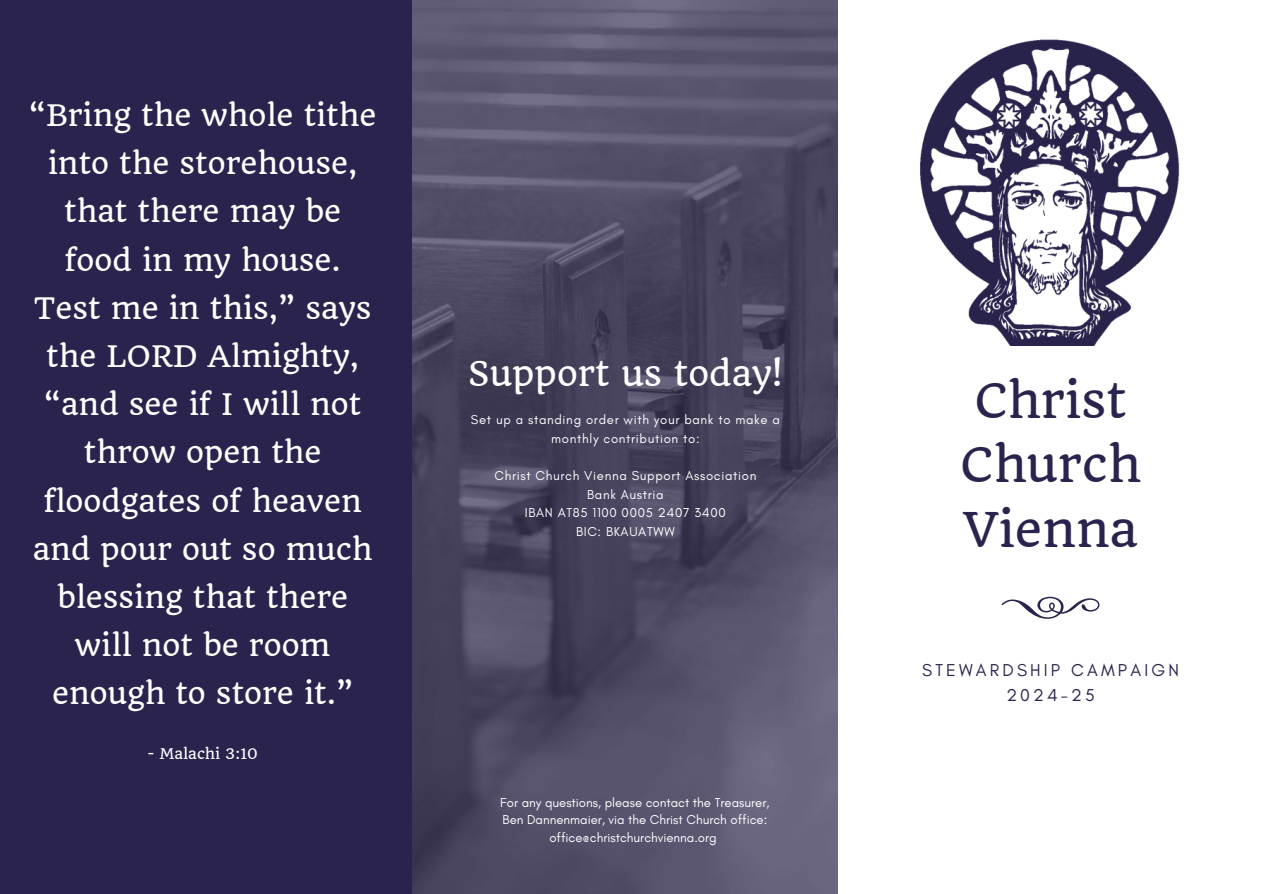
<style>
.page{position:relative;width:1263px;height:894px;background:#fff}
.page>*{position:absolute;margin:0;border:0;box-sizing:border-box;transform-origin:0 0}
.t1{font:46.65px/64.5px "Quando";color:#2a234d;text-align:center}
.t2{font:33.6px "Quando";color:#fff}
.t3{font:28.95px/48.2px "Quando";color:#fff;text-align:center}
.t4{font:17.55px/25.2px "Glacial Indifference";letter-spacing:.18em;color:#2a234d;text-align:center}
.t5{font:14.4px "Quando";color:#fff}
.t6{font:13.2px/18.6px "Glacial Indifference";letter-spacing:.05em;color:#fff;text-align:center}
.t7{font:13.2px/17.5px "Glacial Indifference";color:#fff;text-align:center}
</style>
<div class="page">
<div style="left:0;top:0;width:1263px;height:893px;background:#2a234d"></div>
<img style="left:413px;top:0;width:425px;height:893px">
<div style="left:838px;top:0;width:425px;height:893px;background:#fff"></div>
<svg style="left:1002px;top:596px;width:97px;height:22px"></svg>
<img style="left:920px;top:39px;width:260px;height:307px">
<h2 class="t3" style="left:29px;top:91px;width:349px">“Bring the whole tithe into the storehouse, that there may be food in my house.<br>Test me in this,” says the LORD Almighty, “and see if I will not throw open the floodgates of heaven and pour out so much blessing that there will not be room enough to store it.”</h2>
<p class="t5" style="left:148px;top:744px;width:112px">- Malachi 3:10</p>
<p class="t2" style="left:468px;top:352px;width:316px">Support us today!</p>
<p class="t6" style="left:471px;top:410px;width:311px">Set up a standing order with your bank to make a monthly contribution to:</p>
<p class="t6" style="left:494px;top:466px;width:263px">Christ Church Vienna Support Association</p>
<p class="t6" style="left:587px;top:484px;width:78px">Bank Austria</p>
<p class="t6" style="left:525px;top:503px;width:202px">IBAN AT85 1100 0005 2407 3400</p>
<p class="t6" style="left:576px;top:521px;width:100px">BIC: BKAUATWW</p>
<p class="t7" style="left:500px;top:793px;width:271px">For any questions, please contact the Treasurer,</p>
<h1 class="t7" style="left:503px;top:810px;width:266px">Ben Dannenmaier, via the Christ Church office: office@christchurchvienna.org</h1>
<h3 class="t1" style="left:960px;top:368px;width:182px">Christ<br>Church<br>Vienna</h3>
<p class="t4" style="left:922px;top:656px;width:258px">STEWARDSHIP CAMPAIGN<br>2024-25</p>
</div>
